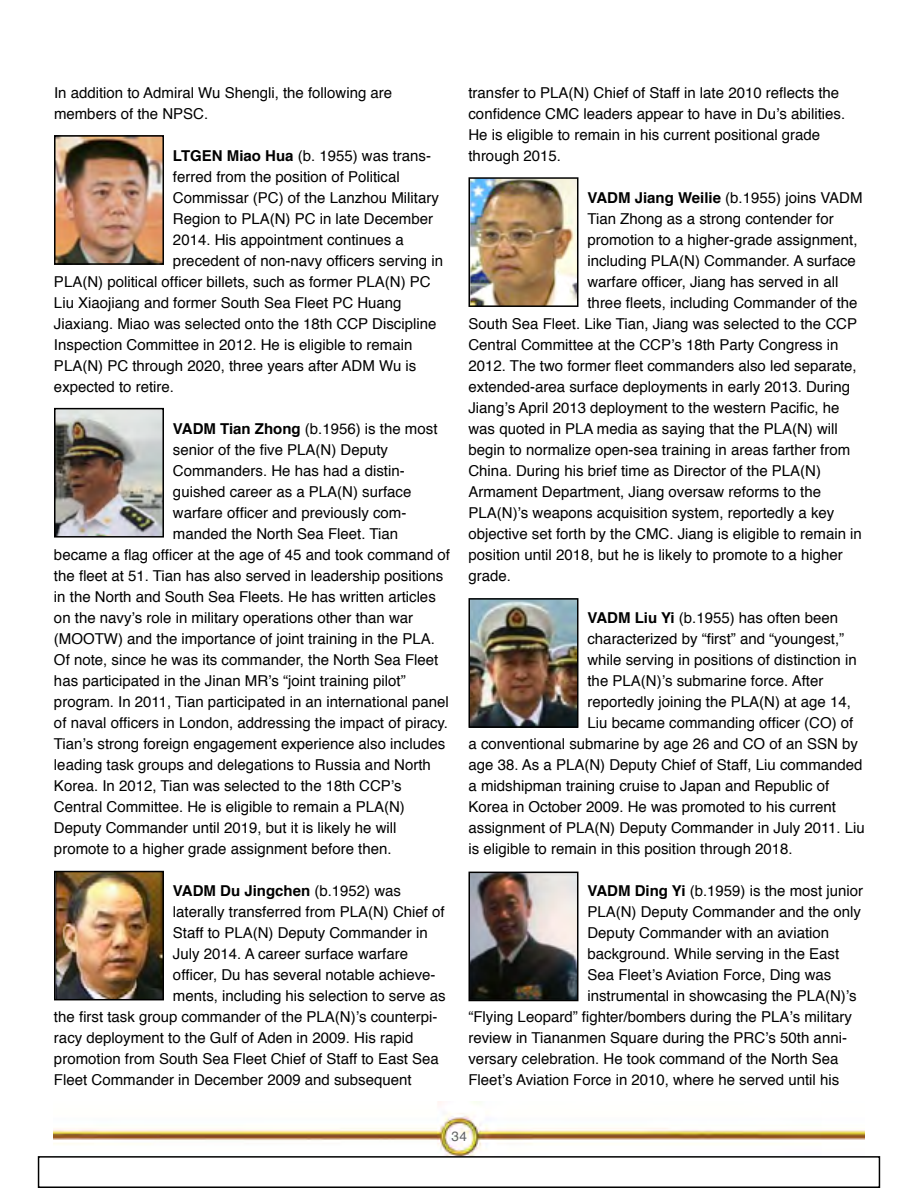
<style>
.page{position:relative;width:918px;height:1188px;background:#fff}
.page>*{position:absolute;margin:0;border:0;box-sizing:border-box;transform-origin:0 0}
.t1{font:15px/21px "Helvetica";color:#000}
.t2{font:700 15px "Helvetica";color:#000}
.t3{font:13.5px "Helvetica";color:#636466}
.s1{font-weight:700}
.s2{font-weight:400}
</style>
<div class="page">
<img style="left:54px;top:1101px;width:810px;height:55px">
<img style="left:57px;top:138px;width:104px;height:124px">
<div style="left:54px;top:135px;width:110px;height:130px;border:2px solid #000"></div>
<img style="left:57px;top:411px;width:104px;height:124px">
<div style="left:54px;top:408px;width:110px;height:130px;border:2px solid #000"></div>
<img style="left:57px;top:874px;width:104px;height:123px">
<div style="left:54px;top:871px;width:110px;height:129px;border:2px solid #000"></div>
<img style="left:471px;top:180px;width:104px;height:124px">
<div style="left:468px;top:177px;width:110px;height:130px;border:2px solid #000"></div>
<img style="left:471px;top:601px;width:104px;height:124px">
<div style="left:468px;top:598px;width:110px;height:130px;border:2px solid #000"></div>
<img style="left:471px;top:875px;width:104px;height:123px">
<div style="left:468px;top:872px;width:110px;height:129px;border:2px solid #000"></div>
<div style="left:38px;top:1156px;width:842px;height:32px;border:2px solid #000"></div>
<p class="t1" style="left:54px;top:82px;width:340px">In addition to Admiral Wu Shengli, the following are members of the NPSC.</p>
<p class="t1" style="left:173px;top:145px;width:260px"><span class="s1">LTGEN Miao Hua</span> (b. 1955) was trans-</p>
<p class="t1" style="left:173px;top:166px;width:228px">ferred from the position of Political</p>
<p class="t1" style="left:173px;top:187px;width:267px">Commissar (PC) of the Lanzhou Military</p>
<p class="t1" style="left:173px;top:208px;width:262px">Region to PLA(N) PC in late December</p>
<p class="t1" style="left:173px;top:229px;width:232px">2014. His appointment continues a</p>
<p class="t1" style="left:173px;top:250px;width:272px">precedent of non-navy officers serving in</p>
<p class="t1" style="left:54px;top:271px;width:378px">PLA(N) political officer billets, such as former PLA(N) PC</p>
<p class="t1" style="left:54px;top:292px;width:349px">Liu Xiaojiang and former South Sea Fleet PC Huang</p>
<p class="t1" style="left:54px;top:313px;width:384px">Jiaxiang. Miao was selected onto the 18th CCP Discipline</p>
<p class="t1" style="left:54px;top:334px;width:360px">Inspection Committee in 2012. He is eligible to remain</p>
<p class="t1" style="left:54px;top:355px;width:364px">PLA(N) PC through 2020, three years after ADM Wu is</p>
<p class="t1" style="left:54px;top:376px;width:122px">expected to retire.</p>
<p class="t1" style="left:173px;top:418px;width:266px"><span class="s1">VADM Tian Zhong</span> (b.1956) is the most</p>
<p class="t1" style="left:173px;top:439px;width:217px">senior of the five PLA(N) Deputy</p>
<p class="t1" style="left:173px;top:460px;width:233px">Commanders. He has had a distin-</p>
<p class="t1" style="left:173px;top:481px;width:240px">guished career as a PLA(N) surface</p>
<p class="t1" style="left:173px;top:502px;width:235px">warfare officer and previously com-</p>
<p class="t1" style="left:173px;top:523px;width:227px">manded the North Sea Fleet. Tian</p>
<p class="t1" style="left:54px;top:544px;width:398px">became a flag officer at the age of 45 and took command of</p>
<p class="t1" style="left:54px;top:565px;width:391px">the fleet at 51. Tian has also served in leadership positions</p>
<p class="t1" style="left:54px;top:586px;width:383px">in the North and South Sea Fleets. He has written articles</p>
<p class="t1" style="left:54px;top:607px;width:361px">on the navy’s role in military operations other than war</p>
<p class="t1" style="left:54px;top:628px;width:382px">(MOOTW) and the importance of joint training in the PLA.</p>
<p class="t1" style="left:54px;top:649px;width:386px">Of note, since he was its commander, the North Sea Fleet</p>
<p class="t1" style="left:54px;top:670px;width:353px">has participated in the Jinan MR’s “joint training pilot”</p>
<p class="t1" style="left:54px;top:691px;width:396px">program. In 2011, Tian participated in an international panel</p>
<p class="t1" style="left:54px;top:712px;width:396px">of naval officers in London, addressing the impact of piracy.</p>
<p class="t1" style="left:54px;top:733px;width:393px">Tian’s strong foreign engagement experience also includes</p>
<p class="t1" style="left:54px;top:754px;width:378px">leading task groups and delegations to Russia and North</p>
<p class="t1" style="left:54px;top:775px;width:349px">Korea. In 2012, Tian was selected to the 18th CCP’s</p>
<p class="t1" style="left:54px;top:796px;width:352px">Central Committee. He is eligible to remain a PLA(N)</p>
<p class="t1" style="left:54px;top:817px;width:344px">Deputy Commander until 2019, but it is likely he will</p>
<p class="t1" style="left:54px;top:838px;width:339px">promote to a higher grade assignment before then.</p>
<p class="t2" style="left:173px;top:878px;width:230px">VADM Du Jingchen <span class="s2">(b.1952) was</span></p>
<p class="t1" style="left:173px;top:901px;width:273px">laterally transferred from PLA(N) Chief of</p>
<p class="t1" style="left:173px;top:922px;width:256px">Staff to PLA(N) Deputy Commander in</p>
<p class="t1" style="left:173px;top:943px;width:237px">July 2014. A career surface warfare</p>
<p class="t1" style="left:173px;top:964px;width:264px">officer, Du has several notable achieve-</p>
<p class="t1" style="left:173px;top:985px;width:274px">ments, including his selection to serve as</p>
<p class="t1" style="left:54px;top:1006px;width:385px">the first task group commander of the PLA(N)’s counterpi-</p>
<p class="t1" style="left:54px;top:1027px;width:361px">racy deployment to the Gulf of Aden in 2009. His rapid</p>
<p class="t1" style="left:54px;top:1048px;width:386px">promotion from South Sea Fleet Chief of Staff to East Sea</p>
<p class="t1" style="left:54px;top:1069px;width:359px">Fleet Commander in December 2009 and subsequent</p>
<p class="t1" style="left:468px;top:82px;width:378px">transfer to PLA(N) Chief of Staff in late 2010 reflects the confidence CMC leaders appear to have in Du’s abilities.<br>He is eligible to remain in his current positional grade through 2015.</p>
<p class="t1" style="left:587px;top:187px;width:277px"><span class="s1">VADM Jiang Weilie</span> (b.1955) joins VADM</p>
<p class="t1" style="left:587px;top:208px;width:248px">Tian Zhong as a strong contender for</p>
<p class="t1" style="left:587px;top:229px;width:272px">promotion to a higher-grade assignment,</p>
<p class="t1" style="left:587px;top:250px;width:270px">including PLA(N) Commander. A surface</p>
<p class="t1" style="left:587px;top:271px;width:252px">warfare officer, Jiang has served in all</p>
<p class="t1" style="left:587px;top:292px;width:272px">three fleets, including Commander of the</p>
<p class="t1" style="left:468px;top:313px;width:390px">South Sea Fleet. Like Tian, Jiang was selected to the CCP</p>
<p class="t1" style="left:468px;top:334px;width:372px">Central Committee at the CCP’s 18th Party Congress in</p>
<p class="t1" style="left:468px;top:355px;width:390px">2012. The two former fleet commanders also led separate,</p>
<p class="t1" style="left:468px;top:376px;width:383px">extended-area surface deployments in early 2013. During</p>
<p class="t1" style="left:468px;top:397px;width:373px">Jiang’s April 2013 deployment to the western Pacific, he</p>
<p class="t1" style="left:468px;top:418px;width:371px">was quoted in PLA media as saying that the PLA(N) will</p>
<p class="t1" style="left:468px;top:439px;width:383px">begin to normalize open-sea training in areas farther from</p>
<p class="t1" style="left:468px;top:460px;width:354px">China. During his brief time as Director of the PLA(N)</p>
<p class="t1" style="left:468px;top:481px;width:354px">Armament Department, Jiang oversaw reforms to the</p>
<p class="t1" style="left:468px;top:502px;width:367px">PLA(N)’s weapons acquisition system, reportedly a key</p>
<p class="t1" style="left:468px;top:523px;width:395px">objective set forth by the CMC. Jiang is eligible to remain in</p>
<p class="t1" style="left:468px;top:544px;width:376px">position until 2018, but he is likely to promote to a higher</p>
<p class="t1" style="left:468px;top:565px;width:44px">grade.</p>
<p class="t1" style="left:587px;top:607px;width:252px"><span class="s1">VADM Liu Yi</span> (b.1955) has often been</p>
<p class="t1" style="left:587px;top:628px;width:258px">characterized by “first” and “youngest,”</p>
<p class="t1" style="left:587px;top:649px;width:271px">while serving in positions of distinction in</p>
<p class="t1" style="left:587px;top:670px;width:237px">the PLA(N)’s submarine force. After</p>
<p class="t1" style="left:587px;top:691px;width:265px">reportedly joining the PLA(N) at age 14,</p>
<p class="t1" style="left:587px;top:712px;width:267px">Liu became commanding officer (CO) of</p>
<p class="t1" style="left:468px;top:733px;width:391px">a conventional submarine by age 26 and CO of an SSN by</p>
<p class="t1" style="left:468px;top:754px;width:396px">age 38. As a PLA(N) Deputy Chief of Staff, Liu commanded</p>
<p class="t1" style="left:468px;top:775px;width:362px">a midshipman training cruise to Japan and Republic of</p>
<p class="t1" style="left:468px;top:796px;width:369px">Korea in October 2009. He was promoted to his current</p>
<p class="t1" style="left:468px;top:817px;width:398px">assignment of PLA(N) Deputy Commander in July 2011. Liu</p>
<p class="t1" style="left:468px;top:838px;width:326px">is eligible to remain in this position through 2018.</p>
<p class="t1" style="left:587px;top:880px;width:277px"><span class="s1">VADM Ding Yi</span> (b.1959) is the most junior</p>
<p class="t1" style="left:587px;top:901px;width:275px">PLA(N) Deputy Commander and the only</p>
<p class="t1" style="left:587px;top:922px;width:243px">Deputy Commander with an aviation</p>
<p class="t1" style="left:587px;top:943px;width:253px">background. While serving in the East</p>
<p class="t1" style="left:587px;top:964px;width:246px">Sea Fleet’s Aviation Force, Ding was</p>
<p class="t1" style="left:587px;top:985px;width:271px">instrumental in showcasing the PLA(N)’s</p>
<p class="t1" style="left:468px;top:1006px;width:385px">“Flying Leopard” fighter/bombers during the PLA’s military</p>
<p class="t1" style="left:468px;top:1027px;width:380px">review in Tiananmen Square during the PRC’s 50th anni-</p>
<p class="t1" style="left:468px;top:1048px;width:372px">versary celebration. He took command of the North Sea</p>
<p class="t1" style="left:468px;top:1069px;width:372px">Fleet’s Aviation Force in 2010, where he served until his</p>
<p class="t3" style="left:452px;top:1126px;width:17px">34</p>
</div>
